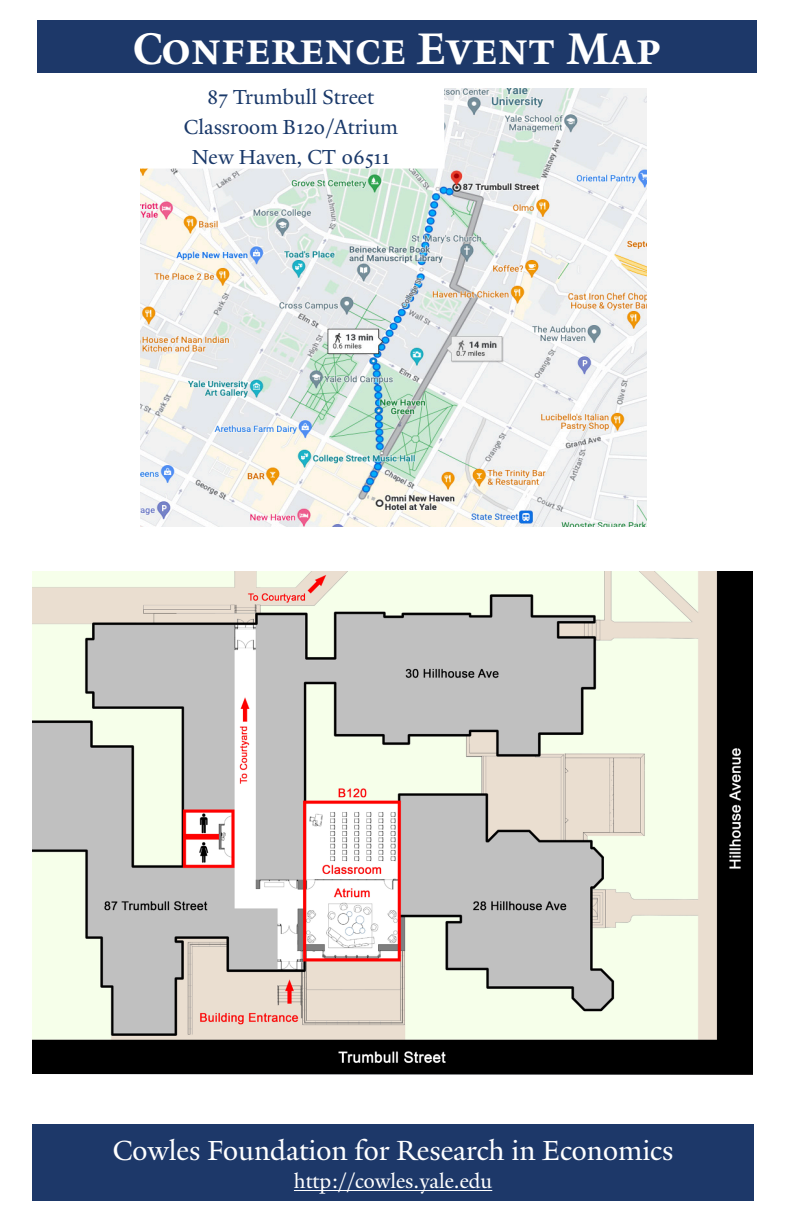
<style>
.page{position:relative;width:792px;height:1224px;background:#fff}
.page>*{position:absolute;margin:0;border:0;box-sizing:border-box;transform-origin:0 0}
.t1{font:700 48px "Yale New";color:#fff}
.t2{font:30px "Yale New";color:#fff}
.t3{font:22px "Yale New";color:#193869}
.t4{font:22px "Yale New";color:#fff}
</style>
<div class="page">
<div style="left:32px;top:1125px;width:722px;height:76px;background:#1d3869"></div>
<hr style="left:294px;top:1190px;width:198px;height:1px;background:#fff">
<div style="left:37px;top:21px;width:720px;height:52px;background:#1d3869"></div>
<img style="left:141px;top:89px;width:505px;height:438px">
<div style="left:139px;top:88px;width:306px;height:81px;background:#fff"></div>
<img style="left:32px;top:571px;width:720px;height:502px">
<p class="t1" style="left:133px;top:20px;width:529px">Conference Event Map</p>
<p class="t3" style="left:208px;top:84px;width:168px">87 Trumbull Street</p>
<p class="t3" style="left:184px;top:114px;width:214px">Classroom B120/Atrium</p>
<p class="t3" style="left:192px;top:144px;width:200px">New Haven, CT 06511</p>
<p class="t2" style="left:113px;top:1132px;width:562px">Cowles Foundation for Research in Economics</p>
<p class="t4" style="left:294px;top:1168px;width:200px">http://cowles.yale.edu</p>
</div>
